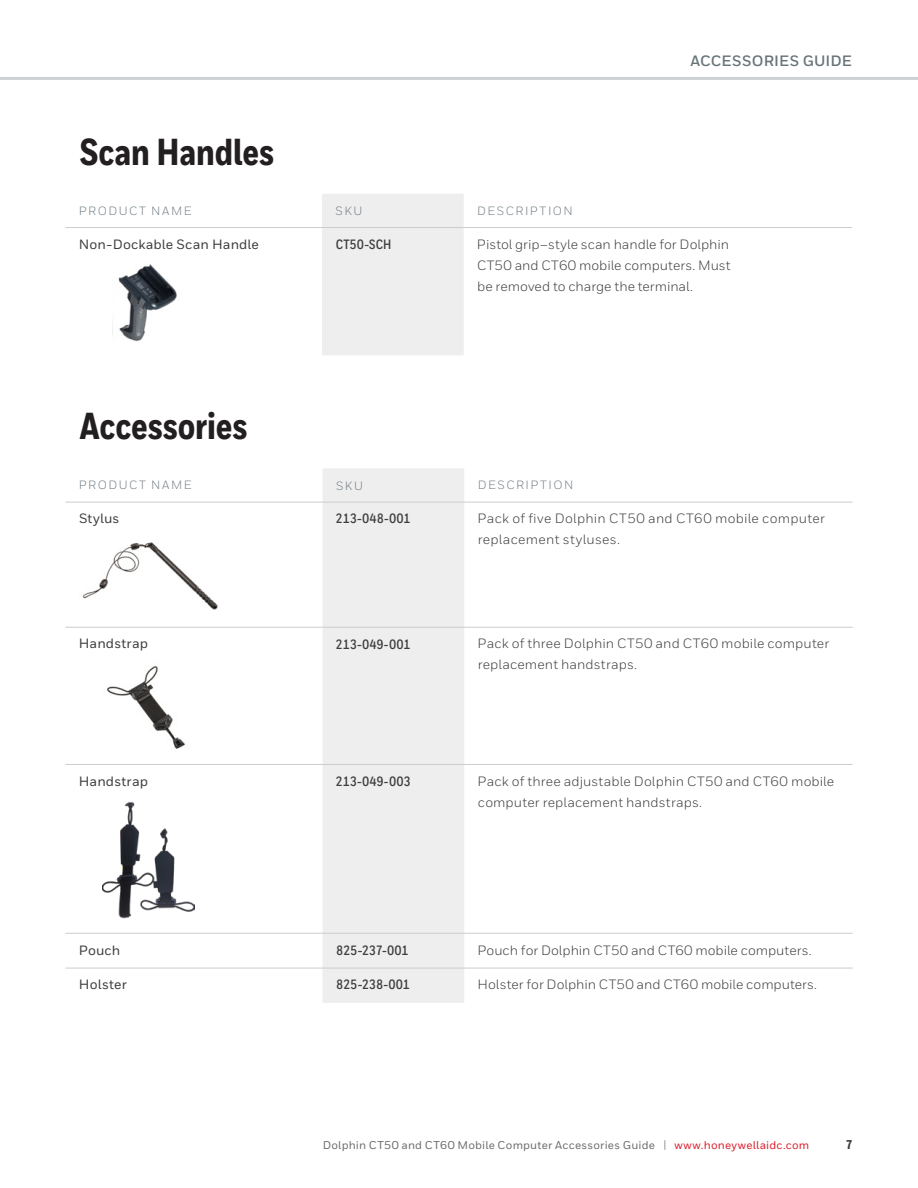
<style>
.page{position:relative;width:918px;height:1188px;background:#fff}
.page>*{position:absolute;margin:0;border:0;box-sizing:border-box;transform-origin:0 0}
.Heading_1{font:800 37.5px "Honeywell Cond";color:#231f20}
.MASTER__Gray_Header{font:700 15px "Honeywell Sans";letter-spacing:.01em;color:#687379}
.Body__9_14_pt{font:13.5px/21px "Honeywell Sans";letter-spacing:.01em;color:#3e3e3f}
.Body__9_14_pt-2{font:700 13.5px "Honeywell Cond";letter-spacing:-.01em;color:#3e3e3f}
.Body__9_14_pt-3{font:500 13.5px "Honeywell Sans";letter-spacing:.01em;color:#3e3e3f}
.MASTER__Header_Foote{font:800 12.75px "Honeywell Cond";color:#3e3e3f}
.Table__Header{font:12px "Honeywell Sans";letter-spacing:.125em;color:#748086}
.MASTER__Header_Foote-2{font:500 11.25px "Honeywell Sans";letter-spacing:.02em;color:#6c6d70}
.s1{font-size:11.4px;color:#939598}
.s2{color:#dc1f2e}
</style>
<div class="page">
<div style="left:322px;top:468px;width:142px;height:535px;background:#eeeeef"></div>
<hr style="left:65px;top:502px;width:257px;height:1px;background:#cbccce">
<hr style="left:65px;top:933px;width:257px;height:1px;background:#cbccce">
<hr style="left:65px;top:968px;width:257px;height:1px;background:#cbccce">
<hr style="left:322px;top:502px;width:142px;height:1px;background:#cbccce">
<hr style="left:322px;top:933px;width:142px;height:1px;background:#cbccce">
<hr style="left:464px;top:933px;width:389px;height:1px;background:#cbccce">
<hr style="left:464px;top:502px;width:389px;height:1px;background:#cbccce">
<hr style="left:464px;top:627px;width:389px;height:1px;background:#cbccce">
<hr style="left:464px;top:764px;width:389px;height:1px;background:#cbccce">
<hr style="left:464px;top:968px;width:389px;height:1px;background:#cbccce">
<hr style="left:65px;top:627px;width:257px;height:1px;background:#cbccce">
<hr style="left:65px;top:764px;width:257px;height:1px;background:#cbccce">
<hr style="left:322px;top:627px;width:142px;height:1px;background:#cbccce">
<hr style="left:322px;top:764px;width:142px;height:1px;background:#cbccce">
<hr style="left:322px;top:968px;width:142px;height:1px;background:#cbccce">
<img style="left:82px;top:542px;width:136px;height:68px">
<img style="left:107px;top:666px;width:78px;height:83px">
<img style="left:102px;top:802px;width:92px;height:117px">
<div style="left:322px;top:194px;width:142px;height:161px;background:#eeeeef"></div>
<hr style="left:65px;top:227px;width:257px;height:1px;background:#cbccce">
<hr style="left:322px;top:227px;width:142px;height:1px;background:#cbccce">
<hr style="left:464px;top:227px;width:388px;height:1px;background:#cbccce">
<img style="left:118px;top:264px;width:59px;height:78px">
<hr style="left:0;top:77px;width:918px;height:3px;background:#cbd1d5">
<p class="Heading_1" style="left:80px;top:129px;width:195px">Scan Handles</p>
<p class="MASTER__Gray_Header" style="left:690px;top:52px;width:163px">ACCESSORIES GUIDE</p>
<p class="Table__Header" style="left:79px;top:204px;width:114px">PRODUCT NAME</p>
<p class="Table__Header" style="left:336px;top:204px;width:28px">SKU</p>
<p class="Table__Header" style="left:477px;top:204px;width:97px">DESCRIPTION</p>
<p class="Body__9_14_pt-3" style="left:79px;top:236px;width:182px">Non-Dockable Scan Handle</p>
<p class="Body__9_14_pt-2" style="left:336px;top:236px;width:57px">CT50-SCH</p>
<p class="Body__9_14_pt" style="left:477px;top:234px;width:255px;text-align:justify">Pistol grip–style scan handle for Dolphin CT50 and CT60 mobile computers. Must be removed to charge the terminal.</p>
<p class="Heading_1" style="left:79px;top:403px;width:169px">Accessories</p>
<p class="Table__Header" style="left:79px;top:478px;width:114px">PRODUCT NAME</p>
<p class="Table__Header" style="left:336px;top:479px;width:28px">SKU</p>
<p class="Table__Header" style="left:478px;top:478px;width:97px">DESCRIPTION</p>
<p class="Body__9_14_pt-3" style="left:79px;top:511px;width:42px">Stylus</p>
<p class="Body__9_14_pt-2" style="left:336px;top:511px;width:77px">213-048-001</p>
<p class="Body__9_14_pt" style="left:478px;top:508px;width:349px">Pack of five Dolphin CT50 and CT60 mobile computer replacement styluses.</p>
<p class="Body__9_14_pt-3" style="left:79px;top:636px;width:71px">Handstrap</p>
<p class="Body__9_14_pt-2" style="left:336px;top:636px;width:77px">213-049-001</p>
<p class="Body__9_14_pt" style="left:478px;top:633px;width:353px">Pack of three Dolphin CT50 and CT60 mobile computer replacement handstraps.</p>
<p class="Body__9_14_pt-3" style="left:79px;top:773px;width:71px">Handstrap</p>
<p class="Body__9_14_pt-2" style="left:336px;top:773px;width:77px">213-049-003</p>
<p class="Body__9_14_pt" style="left:478px;top:771px;width:358px">Pack of three adjustable Dolphin CT50 and CT60 mobile computer replacement handstraps.</p>
<p class="Body__9_14_pt-3" style="left:79px;top:942px;width:43px">Pouch</p>
<p class="Body__9_14_pt-2" style="left:336px;top:942px;width:74px">825-237-001</p>
<p class="Body__9_14_pt" style="left:478px;top:939px;width:336px">Pouch for Dolphin CT50 and CT60 mobile computers.</p>
<p class="Body__9_14_pt-3" style="left:79px;top:977px;width:50px">Holster</p>
<p class="Body__9_14_pt-2" style="left:336px;top:977px;width:75px">825-238-001</p>
<p class="Body__9_14_pt" style="left:478px;top:974px;width:341px">Holster for Dolphin CT50 and CT60 mobile computers.</p>
<p class="MASTER__Header_Foote-2" style="left:323px;top:1138px;width:488px">Dolphin CT50 and CT60 Mobile Computer Accessories Guide <span class="s1">|</span> <span class="s2">www.honeywellaidc.com</span></p>
<p class="MASTER__Header_Foote" style="left:846px;top:1137px;width:7px">7</p>
</div>
